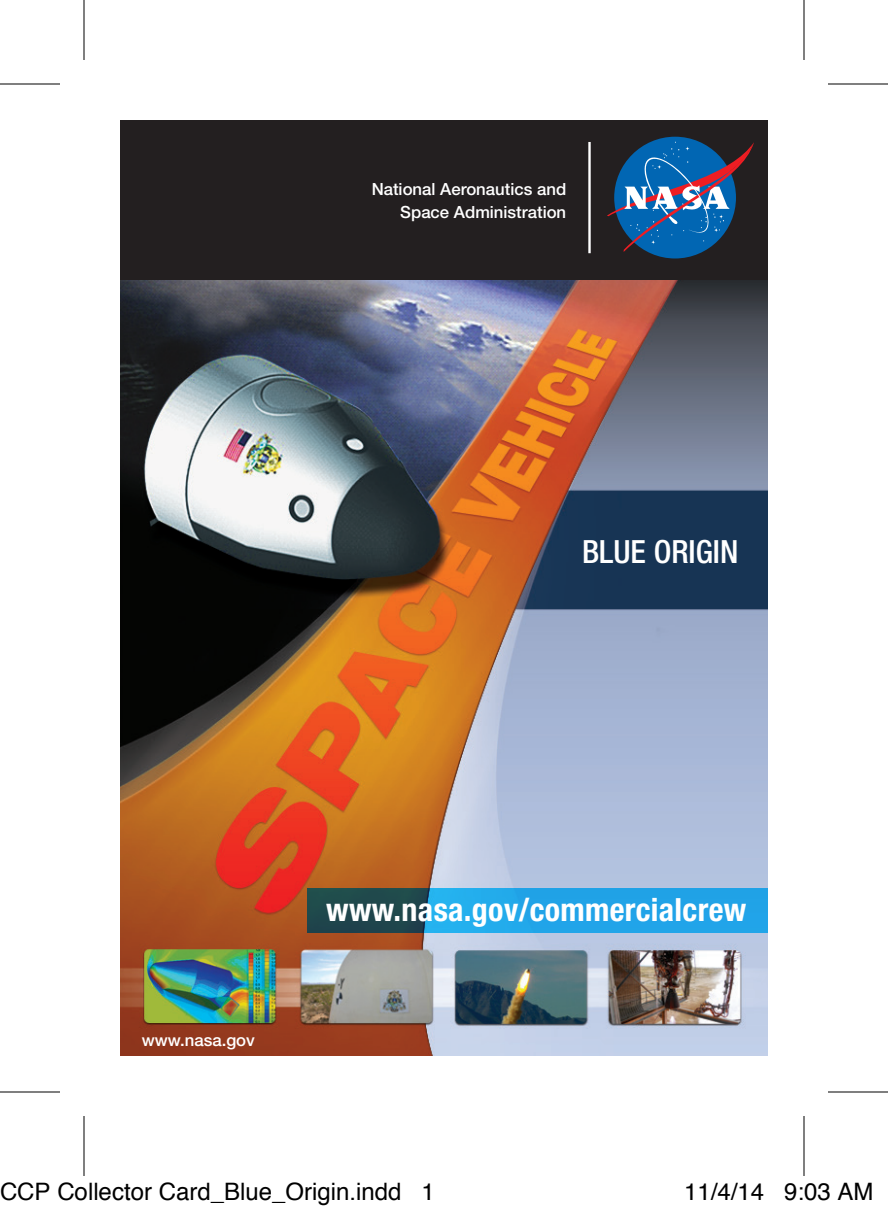
<style>
.page{position:relative;width:888px;height:1212px;background:#fff}
.page>*{position:absolute;margin:0;border:0;box-sizing:border-box;transform-origin:0 0}
.t1{font:700 condensed 32px "Helvetica Neue LT Std";letter-spacing:.01em;color:#fff}
.t2{font:500 condensed 32px "Helvetica Neue LT Std";color:#fff}
.t3{font:24px "Helvetica";color:#000}
.t4{font:500 16.8px/22.4px "Helvetica Neue LT Std";color:#fff;text-align:right}
</style>
<div class="page">
<img style="left:120px;top:280px;width:648px;height:776px">
<div style="left:120px;top:120px;width:648px;height:160px;background:#231f20"></div>
<div style="left:614px;top:137px;width:122px;height:121px;background:#0166b3;border-radius:50%"></div>
<svg style="left:607px;top:142px;width:147px;height:110px"></svg>
<hr style="left:588px;top:142px;width:3px;height:111px;background:#fff">
<svg style="left:307px;top:888px;width:461px;height:44px;background:#208dc0"></svg>
<hr style="left:0;top:83px;width:60px;height:2px;background:#000">
<hr style="left:828px;top:83px;width:60px;height:2px;background:#000">
<hr style="left:0;top:1091px;width:60px;height:2px;background:#000">
<hr style="left:828px;top:1091px;width:60px;height:2px;background:#000">
<hr style="left:83px;top:0;width:2px;height:60px;background:#000">
<hr style="left:83px;top:1116px;width:2px;height:60px;background:#000">
<hr style="left:803px;top:0;width:2px;height:60px;background:#000">
<hr style="left:803px;top:1116px;width:2px;height:60px;background:#000">
<p class="t4" style="left:372px;top:178px;width:196px">National Aeronautics and<br>Space Administration</p>
<h1 class="t2" style="left:582px;top:533px;width:158px">BLUE ORIGIN</h1>
<p class="t4" style="left:142px;top:1028px;width:114px">www.nasa.gov</p>
<h1 class="t1" style="left:326px;top:890px;width:422px">www.nasa.gov/commercialcrew</h1>
<h2 class="t3" style="left:0;top:1173px;width:436px">CCP Collector Card_Blue_Origin.indd 1</h2>
<h2 class="t3" style="left:684px;top:1173px;width:191px">11/4/14 9:03 AM</h2>
</div>
